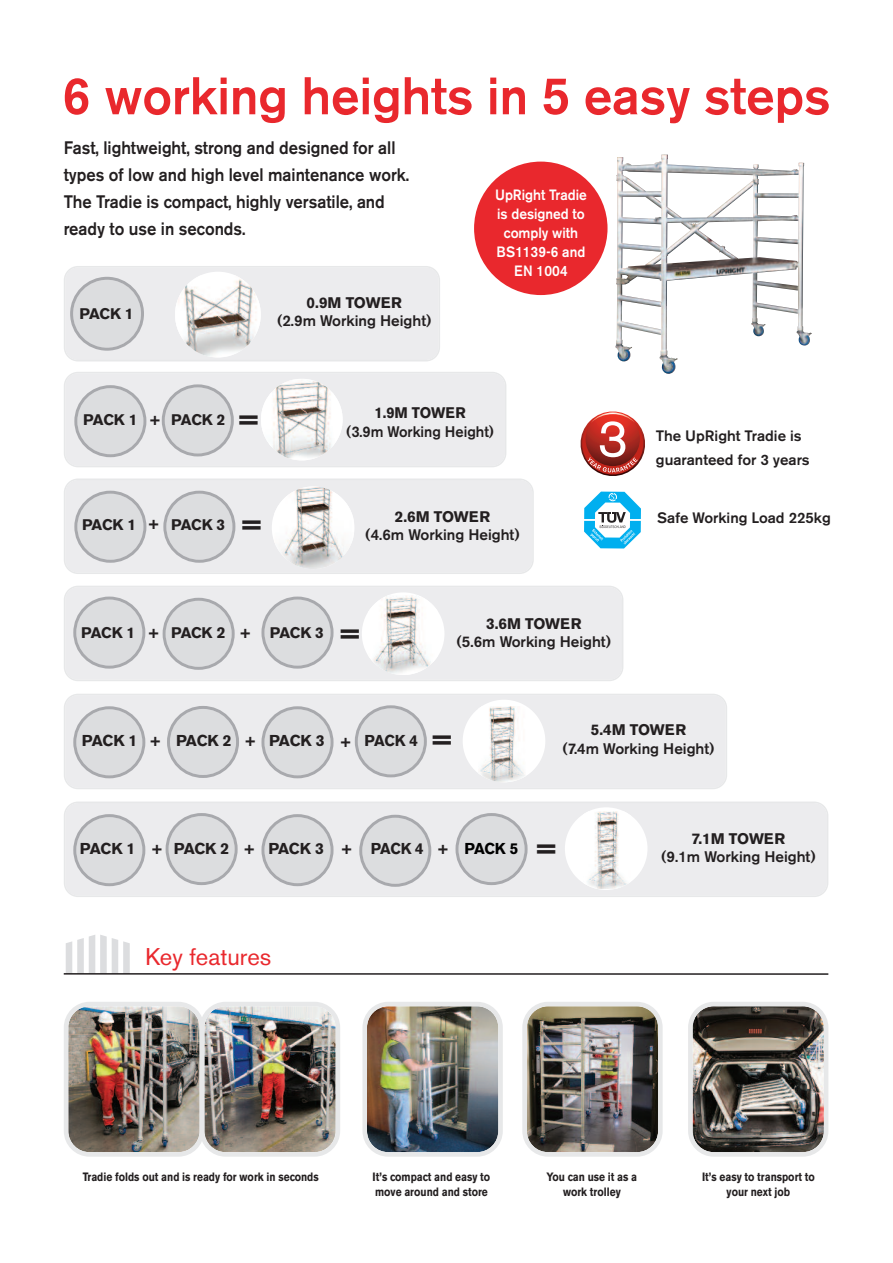
<style>
.page{position:relative;width:893px;height:1263px;background:#fff}
.page>*{position:absolute;margin:0;border:0;box-sizing:border-box;transform-origin:0 0}
.t1{font:500 52.5px "Akzidenz Grotesk BE";color:#e9282d;scale:.96 1}
.t2{font:52.35px "Akzidenz Grotesk BE";color:#fff}
.t3{font:700 27.3px "Akzidenz Grotesk BE";color:#231f20}
.t4{font:24px "Akzidenz Grotesk BE";color:#e9282d}
.t5{font:500 18px/27px "Akzidenz Grotesk BE";color:#231f20;scale:.92 1}
.t6{font:700 15.6px "Akzidenz Grotesk BE";letter-spacing:-.02em;color:#231f20}
.t7{font:500 15.3px "Akzidenz Grotesk BE";color:#231f20}
.t8{font:700 15.3px "Akzidenz Grotesk BE";letter-spacing:-.02em;color:#231f20}
.t9{font:500 15.3px "Akzidenz Grotesk BE";color:#231f20;scale:.96 1}
.t10{font:700 15.3px "Akzidenz Grotesk BE";letter-spacing:-.02em;color:#231f20;scale:.96 1}
.t11{font:500 15px "Akzidenz Grotesk BE";color:#231f20}
.t12{font:500 14.85px/19.2px "Akzidenz Grotesk BE";color:#fff;text-align:center;scale:.92 1}
.t13{font:700 12px/15px "Akzidenz Grotesk BE";color:#231f20;text-align:center;scale:.85 1}
.s1{font-size:15.6px}
.s2{color:#000}
</style>
<div class="page">
<svg style="left:66px;top:935px;width:64px;height:38px"></svg>
<hr style="left:64px;top:973px;width:764px;height:2px;background:#231f20">
<div style="left:64px;top:586px;width:559px;height:95px;background:#ececee"></div>
<div style="left:64px;top:478px;width:470px;height:96px;background:#ececee"></div>
<svg style="left:163px;top:491px;width:72px;height:72px;background:#d9d9dc"></svg>
<svg style="left:74px;top:491px;width:72px;height:72px;background:#d9d9dc"></svg>
<svg style="left:261px;top:596px;width:73px;height:73px;background:#d9dadc"></svg>
<svg style="left:73px;top:596px;width:72px;height:73px;background:#d9dadc"></svg>
<div style="left:64px;top:694px;width:663px;height:95px;background:#ececee"></div>
<svg style="left:261px;top:706px;width:73px;height:72px;background:#d9dadc"></svg>
<svg style="left:73px;top:706px;width:72px;height:72px;background:#d9d9dc"></svg>
<svg style="left:64px;top:266px;width:376px;height:95px;background:#e8e8ea"></svg>
<img style="left:176px;top:276px;width:85px;height:81px">
<div style="left:64px;top:801px;width:764px;height:96px;background:#ececee"></div>
<svg style="left:261px;top:814px;width:73px;height:72px;background:#d9d9dc"></svg>
<svg style="left:73px;top:814px;width:72px;height:72px;background:#d9d9dc"></svg>
<svg style="left:64px;top:372px;width:442px;height:95px;background:#e6e6e8"></svg>
<svg style="left:261px;top:379px;width:82px;height:81px"></svg>
<img style="left:261px;top:380px;width:81px;height:80px;border-radius:50%">
<div style="left:362px;top:592px;width:82px;height:83px;background:#fff;border-radius:50%"></div>
<img style="left:368px;top:595px;width:70px;height:80px">
<img style="left:274px;top:486px;width:80px;height:83px">
<div style="left:463px;top:700px;width:82px;height:82px;background:#fff;border-radius:50%"></div>
<img style="left:478px;top:707px;width:47px;height:75px">
<div style="left:565px;top:807px;width:82px;height:83px;background:#fff;border-radius:50%"></div>
<img style="left:583px;top:812px;width:47px;height:76px">
<svg style="left:163px;top:598px;width:72px;height:72px;background:#d9d9dc"></svg>
<svg style="left:167px;top:706px;width:72px;height:72px;background:#d8d9db"></svg>
<svg style="left:166px;top:813px;width:72px;height:72px;background:#d8d9dc"></svg>
<svg style="left:355px;top:705px;width:72px;height:72px;background:#d9d9dc"></svg>
<svg style="left:359px;top:815px;width:72px;height:72px;background:#d9d9dc"></svg>
<svg style="left:455px;top:813px;width:73px;height:72px;background:#d9d9dc"></svg>
<div style="left:474px;top:162px;width:133px;height:133px;background:#e9282d;border-radius:50%"></div>
<svg style="left:580px;top:411px;width:65px;height:65px"></svg>
<img style="left:362px;top:1002px;width:141px;height:155px">
<img style="left:688px;top:1002px;width:140px;height:155px">
<img style="left:522px;top:1002px;width:141px;height:155px">
<img style="left:64px;top:1002px;width:276px;height:155px">
<svg style="left:584px;top:492px;width:57px;height:56px"></svg>
<img style="left:615px;top:154px;width:197px;height:220px">
<h1 class="t1" style="left:62px;top:77px;width:802px">6 working heights in 5 easy steps</h1>
<p class="t5" style="left:64px;top:135px;width:377px">Fast, lightweight, strong and designed for all types of low and high level maintenance work.<br>The Tradie is compact, highly versatile, and ready to use in seconds.</p>
<p class="t8" style="left:80px;top:307px;width:56px">PACK 1</p>
<p class="t8" style="left:307px;top:296px;width:97px">0.9M TOWER</p>
<p class="t7" style="left:277px;top:315px;width:156px">(2.9m Working Height)</p>
<p class="t12" style="left:495px;top:186px;width:101px">UpRight Tradie is designed to comply with<br>BS1139-6 and<br>EN 1004</p>
<p class="t8" style="left:83px;top:413px;width:79px">PACK 1 <span class="s1">+</span></p>
<p class="t8" style="left:171px;top:414px;width:56px">PACK 2</p>
<h3 class="t3" style="left:240px;top:408px;width:20px">=</h3>
<p class="t8" style="left:82px;top:518px;width:79px">PACK 1 <span class="s1">+</span></p>
<h3 class="t3" style="left:242px;top:512px;width:20px">=</h3>
<p class="t8" style="left:171px;top:518px;width:56px">PACK 3</p>
<p class="t10" style="left:375px;top:407px;width:96px">1.9M TOWER</p>
<p class="t9" style="left:346px;top:426px;width:155px">(3.9m Working Height)</p>
<p class="t8" style="left:395px;top:510px;width:97px">2.6M TOWER</p>
<p class="t7" style="left:365px;top:529px;width:156px">(4.6m Working Height)</p>
<h2 class="t2" style="left:598px;top:420px;width:32px">3</h2>
<p class="t8" style="left:81px;top:626px;width:79px">PACK 1 <span class="s1">+</span></p>
<p class="t8" style="left:240px;top:626px;width:85px"><span class="s1">+</span> PACK 3</p>
<p class="t8" style="left:171px;top:627px;width:56px">PACK <span class="s1">2</span></p>
<h3 class="t3" style="left:341px;top:621px;width:20px">=</h3>
<p class="t8" style="left:486px;top:617px;width:97px">3.6M TOWER</p>
<p class="t7" style="left:457px;top:636px;width:156px">(5.6m Working Height)</p>
<p class="t11" style="left:656px;top:431px;width:147px">The UpRight Tradie is</p>
<p class="t11" style="left:656px;top:454px;width:155px">guaranteed for 3 years</p>
<p class="t11" style="left:657px;top:512px;width:175px">Safe Working Load 225kg</p>
<p class="t6" style="left:176px;top:734px;width:57px">PACK 2</p>
<p class="t6" style="left:341px;top:734px;width:79px">+ PACK 4</p>
<p class="t6" style="left:82px;top:734px;width:80px">PACK 1 +</p>
<p class="t6" style="left:245px;top:734px;width:81px">+ PACK 3</p>
<h3 class="t3" style="left:433px;top:727px;width:20px">=</h3>
<p class="t8" style="left:591px;top:724px;width:97px">5.4M TOWER</p>
<p class="t7" style="left:562px;top:743px;width:154px">(7.4m Working Height)</p>
<p class="t6" style="left:174px;top:842px;width:57px">PACK 2</p>
<p class="t6" style="left:342px;top:842px;width:178px">+ PACK 4 + <span class="s2">PACK 5</span></p>
<p class="t6" style="left:80px;top:842px;width:84px">PACK 1 +</p>
<p class="t6" style="left:244px;top:842px;width:81px">+ PACK 3</p>
<h3 class="t3" style="left:537px;top:837px;width:20px">=</h3>
<h3 class="t4" style="left:145px;top:948px;width:127px">Key features</h3>
<p class="t8" style="left:692px;top:833px;width:95px">7.1M TOWER</p>
<p class="t7" style="left:661px;top:852px;width:156px">(9.1m Working Height)</p>
<p class="t13" style="left:83px;top:1170px;width:279px">Tradie folds out and is ready for work in seconds</p>
<p class="t13" style="left:547px;top:1170px;width:108px">You can use it as a work trolley</p>
<p class="t13" style="left:373px;top:1170px;width:140px;text-align:left">It’s compact and easy to move around and store</p>
<p class="t13" style="left:702px;top:1170px;width:134px">It’s easy to transport to your next job</p>
</div>
